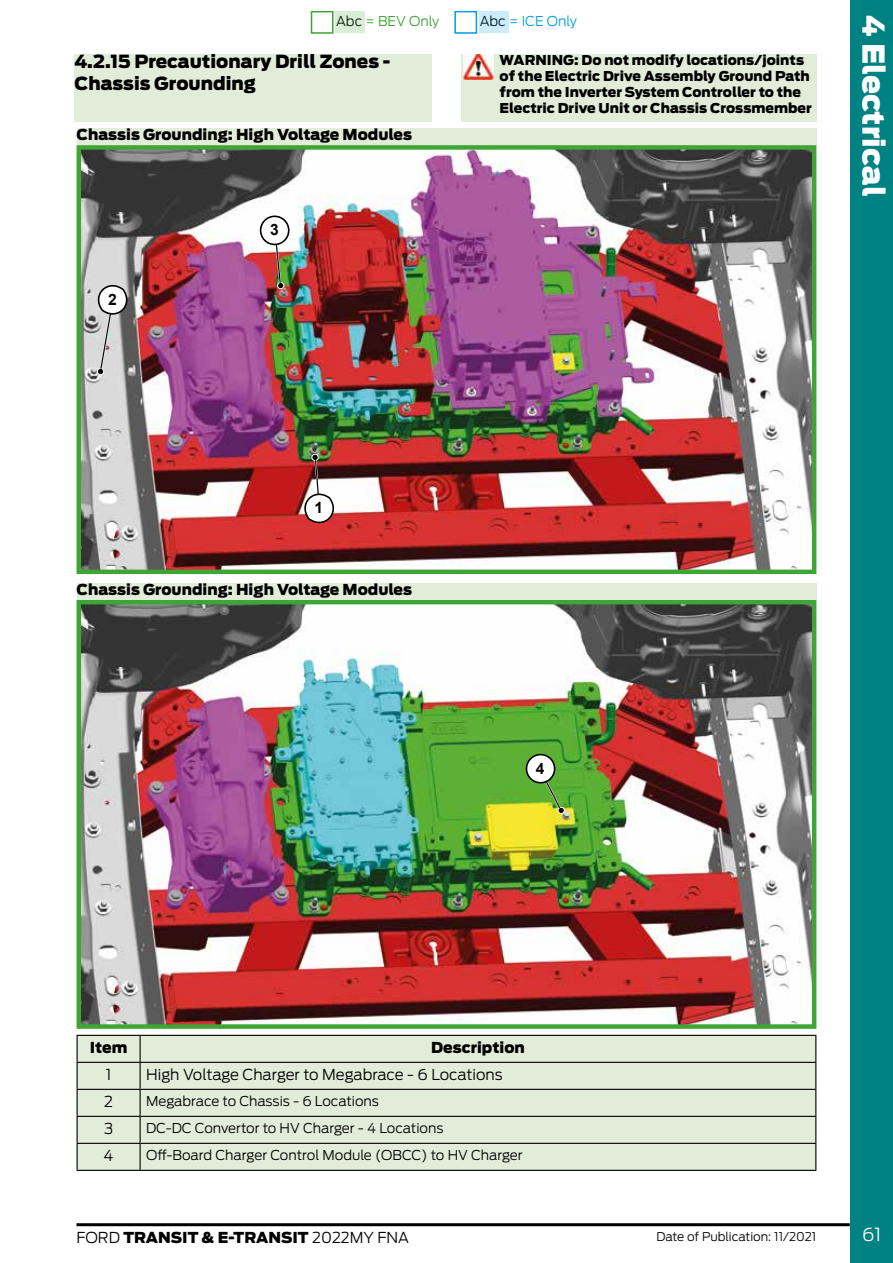
<style>
.page{position:relative;width:893px;height:1263px;background:#fff}
.page>*{position:absolute;margin:0;border:0;box-sizing:border-box;transform-origin:0 0}
.t1{font:900 30px "Ford Antenna";color:#fff}
.t2{font:900 18px/21.6px "Ford Antenna";color:#000}
.t3{font:300 18px "Ford Antenna";color:#fff}
.t4{font:700 15.6px "Arial";color:#040404}
.t5{font:900 15px "Ford Antenna";color:#000}
.t6{font:300 15px "Ford Antenna";letter-spacing:-.005em;color:#000}
.t7{font:900 13.5px/16.2px "Ford Antenna";color:#000}
.t8{font:300 13.5px "Ford Antenna";color:#000}
.t9{font:300 13.5px "Ford Antenna";color:#3fa535}
.t10{font:300 13.5px "Ford Antenna";color:#009fe3}
.t11{font:300 12px "Ford Antenna";color:#000}
.s1{color:#000}
.s2{font-weight:300}
</style>
<div class="page">
<div style="left:311px;top:11px;width:23px;height:23px;border:2px solid #3fa535"></div>
<div style="left:336px;top:12px;width:29px;height:21px;background:#d9edd7"></div>
<div style="left:454px;top:11px;width:23px;height:23px;border:2px solid #009fe3"></div>
<div style="left:479px;top:12px;width:29px;height:21px;background:#cdecf9"></div>
<hr style="left:77px;top:1223px;width:773px;height:3px;background:#000">
<div style="left:850px;top:0;width:43px;height:1263px;background:#008182"></div>
<div style="left:461px;top:54px;width:355px;height:67px;background:#e2edd9"></div>
<img style="left:463px;top:55px;width:30px;height:24px">
<img style="left:82px;top:150px;width:729px;height:419px">
<div style="left:277px;top:282px;width:7px;height:7px;background:#020203;border-radius:3px"></div>
<div style="left:277px;top:282px;width:7px;height:7px;border:1px solid #fff;border-radius:3px"></div>
<svg style="left:274px;top:244px;width:8px;height:41px"></svg>
<div style="left:261px;top:216px;width:28px;height:28px;background:#fff;border-radius:50%"></div>
<div style="left:260px;top:216px;width:30px;height:29px;border:2px solid #000;border-radius:50%"></div>
<img style="left:298px;top:454px;width:43px;height:76px">
<svg style="left:91px;top:278px;width:43px;height:97px;background:#b3b3b3"></svg>
<div style="left:77px;top:145px;width:739px;height:429px;border:4px solid #3fa535"></div>
<div style="left:77px;top:128px;width:739px;height:17px;background:#e2edd9"></div>
<img style="left:82px;top:605px;width:729px;height:419px">
<div style="left:558px;top:807px;width:6px;height:7px;background:#020203;border-radius:50%"></div>
<div style="left:557px;top:807px;width:8px;height:7px;border:1px solid #fff;border-radius:50%"></div>
<svg style="left:539px;top:769px;width:23px;height:42px"></svg>
<div style="left:526px;top:755px;width:29px;height:28px;background:#fff;border-radius:50%"></div>
<div style="left:526px;top:754px;width:29px;height:29px;border:2px solid #000;border-radius:50%"></div>
<div style="left:77px;top:600px;width:739px;height:429px;border:4px solid #3fa535"></div>
<div style="left:77px;top:583px;width:739px;height:17px;background:#e2edd9"></div>
<div style="left:78px;top:1036px;width:737px;height:134px;background:#e2edd9"></div>
<hr style="left:77px;top:1035px;width:63px;height:1px;background:#000">
<hr style="left:140px;top:1035px;width:676px;height:1px;background:#000">
<hr style="left:77px;top:1062px;width:63px;height:1px;background:#000">
<hr style="left:140px;top:1062px;width:676px;height:1px;background:#000">
<hr style="left:77px;top:1089px;width:63px;height:1px;background:#000">
<hr style="left:140px;top:1089px;width:676px;height:1px;background:#000">
<hr style="left:77px;top:1116px;width:63px;height:1px;background:#000">
<hr style="left:140px;top:1116px;width:676px;height:1px;background:#000">
<hr style="left:77px;top:1143px;width:63px;height:1px;background:#000">
<hr style="left:140px;top:1143px;width:676px;height:1px;background:#000">
<hr style="left:77px;top:1170px;width:63px;height:1px;background:#000">
<hr style="left:140px;top:1170px;width:676px;height:1px;background:#000">
<svg style="left:77px;top:1036px;width:1px;height:134px"></svg>
<svg style="left:140px;top:1036px;width:1px;height:134px"></svg>
<svg style="left:815px;top:1036px;width:1px;height:134px"></svg>
<div style="left:74px;top:54px;width:358px;height:67px;background:#e2edd9"></div>
<p class="t9" style="left:336px;top:10px;width:105px"><span class="s1">Abc</span> = BEV Only</p>
<p class="t10" style="left:480px;top:10px;width:99px"><span class="s1">Abc</span> = ICE Only</p>
<h2 class="t2" style="left:74px;top:49px;width:317px">4.2.15 Precautionary Drill Zones -<br>Chassis Grounding</h2>
<p class="t5" style="left:77px;top:121px;width:337px">Chassis Grounding: High Voltage Modules</p>
<p class="t4" style="left:108px;top:289px;width:10px">2</p>
<p class="t4" style="left:270px;top:219px;width:10px">3</p>
<p class="t7" style="left:500px;top:50px;width:314px">WARNING: Do not modify locations/joints of the Electric Drive Assembly Ground Path from the Inverter System Controller to the Electric Drive Unit or Chassis Crossmember</p>
<h1 class="t1" style="left:901px;top:15px;width:183px;rotate:90deg">4 Electrical</h1>
<p class="t4" style="left:315px;top:497px;width:10px">1</p>
<p class="t5" style="left:77px;top:576px;width:337px">Chassis Grounding: High Voltage Modules</p>
<p class="t4" style="left:536px;top:758px;width:10px">4</p>
<p class="t5" style="left:90px;top:1034px;width:39px">Item</p>
<p class="t5" style="left:431px;top:1034px;width:95px">Description</p>
<p class="t6" style="left:106px;top:1062px;width:7px">1</p>
<p class="t6" style="left:146px;top:1062px;width:358px">High Voltage Charger to Megabrace - 6 Locations</p>
<p class="t6" style="left:104px;top:1089px;width:10px">2</p>
<p class="t8" style="left:146px;top:1090px;width:234px">Megabrace to Chassis - 6 Locations</p>
<p class="t6" style="left:104px;top:1116px;width:11px">3</p>
<p class="t8" style="left:146px;top:1117px;width:299px">DC-DC Convertor to HV Charger - 4 Locations</p>
<p class="t6" style="left:104px;top:1143px;width:12px">4</p>
<p class="t8" style="left:146px;top:1144px;width:378px">Off-Board Charger Control Module (OBCC) to HV Charger</p>
<p class="t5" style="left:77px;top:1223px;width:334px"><span class="s2">FORD</span> TRANSIT &amp; E-TRANSIT <span class="s2">2022MY FNA</span></p>
<p class="t11" style="left:656px;top:1226px;width:161px">Date of Publication: 11/2021</p>
<h2 class="t3" style="left:862px;top:1219px;width:21px">61</h2>
</div>
